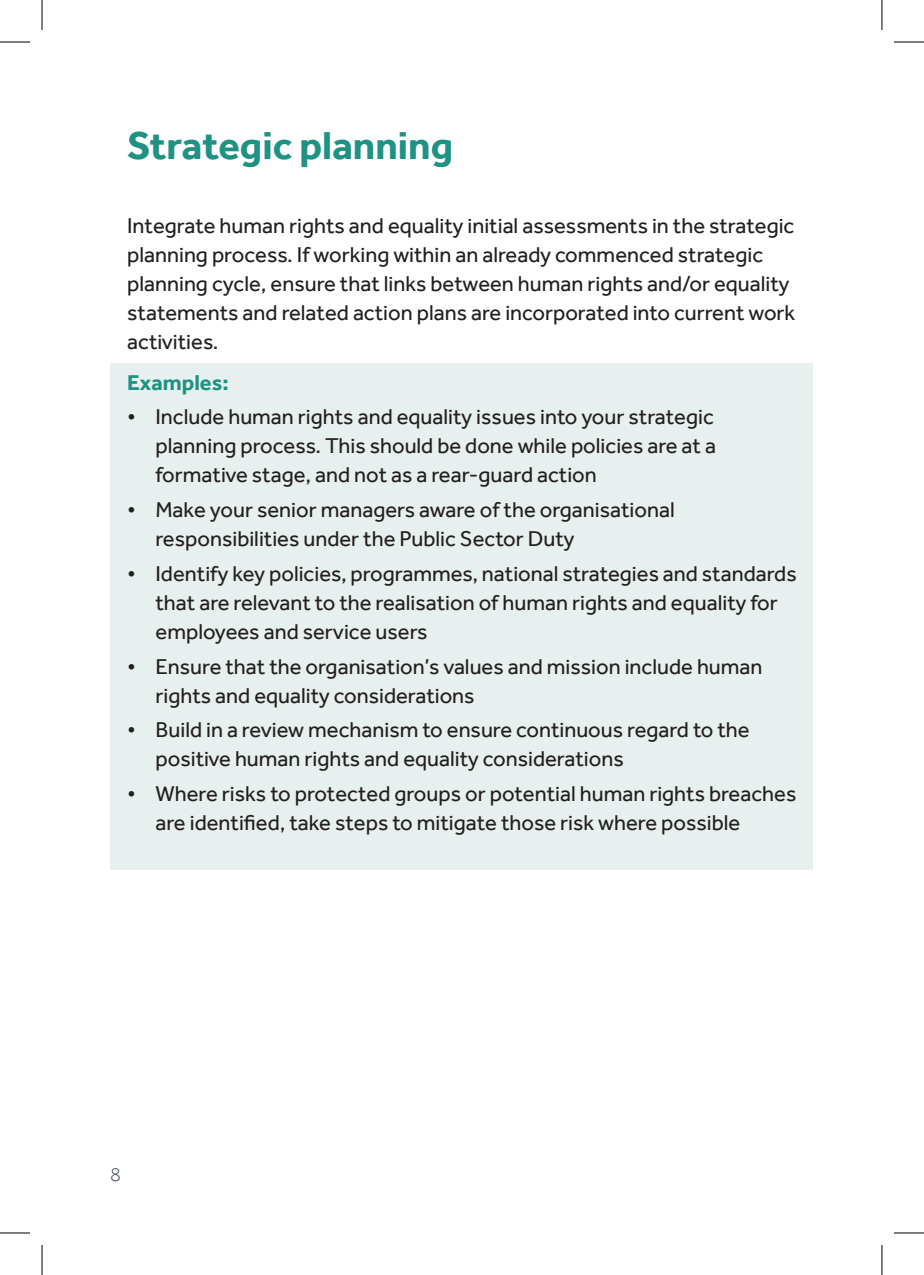
<style>
.page{position:relative;width:924px;height:1275px;background:#fff}
.page>*{position:absolute;margin:0;border:0;box-sizing:border-box;transform-origin:0 0}
.t1{font:700 40px "Effra";color:#1f9283}
.t2{font:22px/29px "Effra";color:#231f20}
.t3{font:700 22px "Effra";color:#1f9283}
.t4{font:300 20px "Effra";color:#454b5f}
</style>
<div class="page">
<div style="left:111px;top:364px;width:701px;height:506px;background:#e7f0ee"></div>
<hr style="left:0;top:42px;width:30px;height:1px;background:#000">
<hr style="left:893px;top:42px;width:30px;height:1px;background:#000">
<hr style="left:0;top:1232px;width:30px;height:1px;background:#000">
<hr style="left:893px;top:1232px;width:30px;height:1px;background:#000">
<hr style="left:42px;top:0;width:1px;height:30px;background:#000">
<hr style="left:42px;top:1245px;width:1px;height:30px;background:#000">
<hr style="left:881px;top:0;width:1px;height:30px;background:#000">
<hr style="left:881px;top:1245px;width:1px;height:30px;background:#000">
<h1 class="t1" style="left:127px;top:121px;width:327px">Strategic planning</h1>
<p class="t2" style="left:127px;top:211px;width:669px">Integrate human rights and equality initial assessments in the strategic planning process. If working within an already commenced strategic planning cycle, ensure that links between human rights and/or equality statements and related action plans are incorporated into current work activities.</p>
<p class="t3" style="left:127px;top:369px;width:103px">Examples:</p>
<p class="t2" style="left:155px;top:402px;width:561px;text-align:justify;text-indent:-28px">• Include human rights and equality issues into your strategic planning process. This should be done while policies are at a formative stage, and not as a rear-guard action</p>
<p class="t2" style="left:155px;top:495px;width:520px;text-indent:-28px">• Make your senior managers aware of the organisational responsibilities under the Public Sector Duty</p>
<p class="t2" style="left:155px;top:559px;width:642px;text-indent:-28px">• Identify key policies, programmes, national strategies and standards that are relevant to the realisation of human rights and equality for employees and service users</p>
<p class="t2" style="left:155px;top:651px;width:608px;text-indent:-28px">• Ensure that the organisation’s values and mission include human rights and equality considerations</p>
<p class="t2" style="left:155px;top:715px;width:595px;text-indent:-28px">• Build in a review mechanism to ensure continuous regard to the positive human rights and equality considerations</p>
<p class="t2" style="left:155px;top:779px;width:642px;text-indent:-28px">• Where risks to protected groups or potential human rights breaches are identified, take steps to mitigate those risk where possible</p>
<p class="t4" style="left:110px;top:1163px;width:12px">8</p>
</div>
